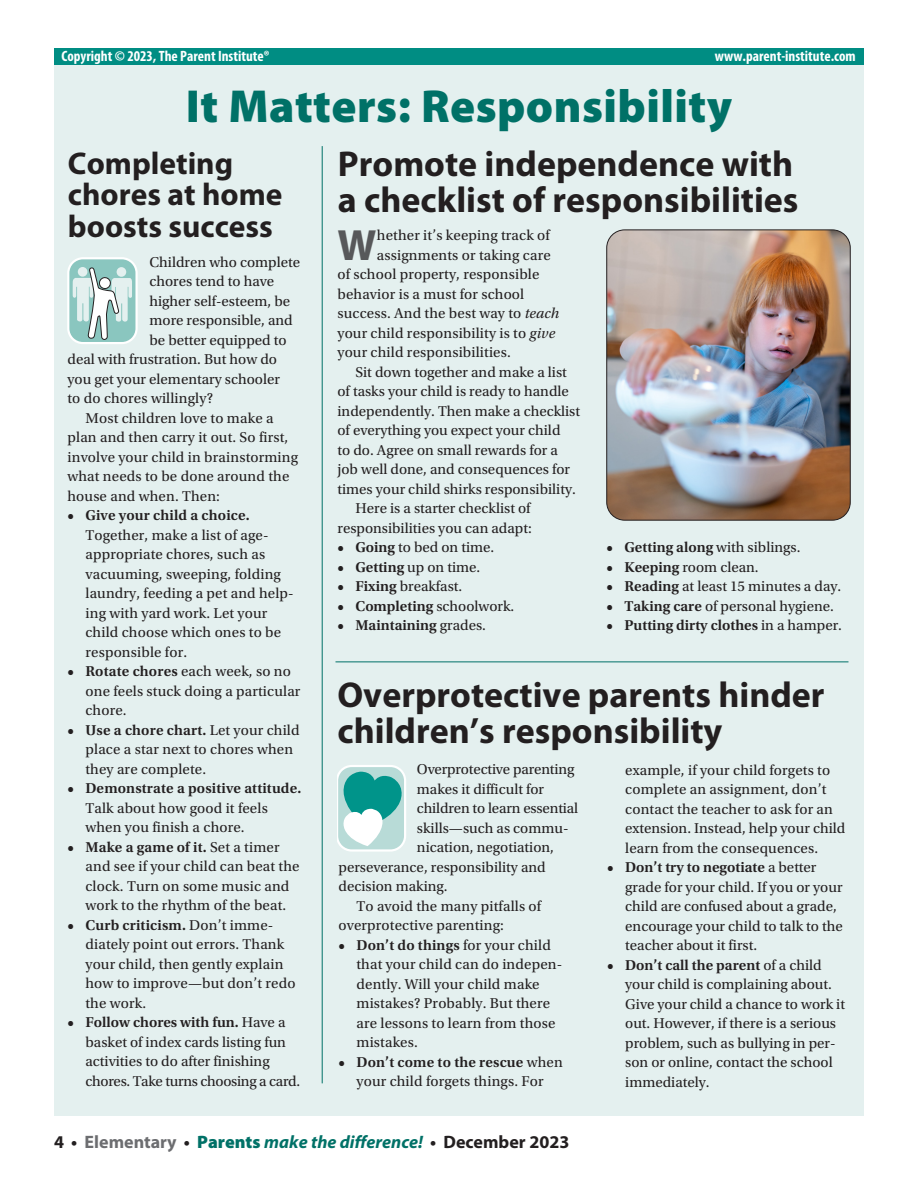
<style>
.page{position:relative;width:918px;height:1188px;background:#fff}
.page>*{position:absolute;margin:0;border:0;box-sizing:border-box;transform-origin:0 0}
.t1{font:900 46.5px "Myriad Pro";letter-spacing:.01em;color:#007167}
.t2{font:700 43.95px "Myriad Pro";color:#57585a}
.t3{font:700 36px/36px "Myriad Pro";color:#231f20}
.t4{font:700 31.5px/31.5px "Myriad Pro";color:#231f20}
.t5{font:italic 700 18px "Myriad Pro";color:#007167}
.t6{font:15px/19.5px "Utopia Std";letter-spacing:.01em;color:#231f20}
.t7{font:600 15px "Utopia Std";color:#231f20}
.t8{font:700 condensed 15px "Myriad Pro";color:#fff}
.t9{font:15px "Utopia Std";letter-spacing:-.01em;color:#231f20}
.s1{font-weight:600}
.s2{font-style:italic}
.s3{font-weight:400}
.s4{font-style:normal;color:#231f20}
.s5{font-style:normal;color:#6c6d70}
.s6{font-weight:900;font-style:normal}
</style>
<div class="page">
<div style="left:54px;top:53px;width:810px;height:1063px;background:#e4f0ef"></div>
<hr style="left:336px;top:662px;width:513px;height:1px;background:#007167">
<hr style="left:322px;top:146px;width:1px;height:937px;background:#007167">
<svg style="left:67px;top:257px;width:71px;height:87px"></svg>
<svg style="left:337px;top:765px;width:69px;height:87px"></svg>
<div style="left:54px;top:49px;width:810px;height:16px;background:#008d83"></div>
<img style="left:607px;top:230px;width:243px;height:289px">
<div style="left:606px;top:230px;width:245px;height:291px;border:1px solid #231f20;border-radius:18px"></div>
<p class="t8" style="left:62px;top:46px;width:210px">Copyright © 2023, The Parent Institute®</p>
<p class="t8" style="left:715px;top:46px;width:142px">www.parent-institute.com</p>
<h1 class="t1" style="left:186px;top:75px;width:548px">It Matters: Responsibility</h1>
<h3 class="t4" style="left:68px;top:146px;width:216px">Completing chores at home boosts success</h3>
<p class="t6" style="left:150px;top:253px;width:152px">Children who complete</p>
<p class="t6" style="left:150px;top:272px;width:126px">chores tend to have</p>
<p class="t6" style="left:150px;top:292px;width:142px">higher self-esteem, be</p>
<p class="t6" style="left:150px;top:311px;width:145px">more responsible, and</p>
<p class="t6" style="left:150px;top:331px;width:139px">be better equipped to</p>
<p class="t6" style="left:67px;top:350px;width:211px">deal with frustration. But how do</p>
<p class="t6" style="left:67px;top:370px;width:214px">you get your elementary schooler</p>
<p class="t6" style="left:67px;top:389px;width:147px">to do chores willingly?</p>
<p class="t6" style="left:86px;top:409px;width:190px">Most children love to make a</p>
<p class="t6" style="left:68px;top:428px;width:222px">plan and then carry it out. So first,</p>
<p class="t6" style="left:68px;top:448px;width:232px">involve your child in brainstorming</p>
<p class="t6" style="left:68px;top:467px;width:223px">what needs to be done around the</p>
<p class="t6" style="left:68px;top:487px;width:154px">house and when. Then:</p>
<p class="t7" style="left:68px;top:507px;width:184px">• Give your child a choice.</p>
<p class="t6" style="left:86px;top:526px;width:210px">Together, make a list of age&shy;appropriate chores, such as vacuuming, sweeping, folding laundry, feeding a pet and help&shy;ing with yard work. Let your child choose which ones to be responsible for.</p>
<p class="t6" style="left:86px;top:662px;width:217px;text-indent:-18px"><span class="s1">• Rotate chores</span> each week, so no one feels stuck doing a particular chore.</p>
<p class="t6" style="left:86px;top:721px;width:216px;text-indent:-18px"><span class="s1">• Use a chore chart.</span> Let your child place a star next to chores when they are complete.</p>
<p class="t7" style="left:68px;top:780px;width:235px">• Demonstrate a positive attitude.</p>
<p class="t6" style="left:86px;top:799px;width:184px">Talk about how good it feels when you finish a chore.</p>
<p class="t6" style="left:86px;top:838px;width:216px;text-indent:-18px"><span class="s1">• Make a game of it.</span> Set a timer and see if your child can beat the clock. Turn on some music and work to the rhythm of the beat.</p>
<p class="t6" style="left:86px;top:916px;width:212px;text-indent:-18px"><span class="s1">• Curb criticism.</span> Don’t imme&shy;diately point out errors. Thank your child, then gently explain how to improve—but don’t redo the work.</p>
<p class="t6" style="left:86px;top:1013px;width:216px;text-indent:-18px"><span class="s1">• Follow chores with fun.</span> Have a basket of index cards listing fun activities to do after finishing chores. Take turns choosing a card.</p>
<h3 class="t3" style="left:338px;top:144px;width:462px">Promote independence with a checklist of responsibilities</h3>
<h2 class="t2" style="left:338px;top:216px;width:41px">W</h2>
<p class="t6" style="left:377px;top:226px;width:174px">hether it’s keeping track of</p>
<p class="t6" style="left:377px;top:246px;width:175px">assignments or taking care</p>
<p class="t6" style="left:338px;top:265px;width:203px">of school property, responsible</p>
<p class="t6" style="left:338px;top:285px;width:188px">behavior is a must for school</p>
<p class="t6" style="left:338px;top:304px;width:223px">success. And the best way to <span class="s2">teach</span></p>
<p class="t6" style="left:338px;top:324px;width:219px">your child responsibility is to <span class="s2">give</span></p>
<p class="t6" style="left:338px;top:343px;width:175px">your child responsibilities.</p>
<p class="t6" style="left:356px;top:363px;width:213px">Sit down together and make a list</p>
<p class="t6" style="left:338px;top:382px;width:233px">of tasks your child is ready to handle</p>
<p class="t6" style="left:338px;top:402px;width:244px">independently. Then make a checklist</p>
<p class="t6" style="left:338px;top:421px;width:225px">of everything you expect your child</p>
<p class="t6" style="left:338px;top:441px;width:222px">to do. Agree on small rewards for a</p>
<p class="t6" style="left:338px;top:460px;width:234px">job well done, and consequences for</p>
<p class="t6" style="left:338px;top:480px;width:240px">times your child shirks responsibility.</p>
<p class="t6" style="left:356px;top:499px;width:177px">Here is a starter checklist of</p>
<p class="t6" style="left:338px;top:519px;width:196px">responsibilities you can adapt:</p>
<p class="t6" style="left:338px;top:538px;width:158px"><span class="s1">• Going</span> to bed on time.</p>
<p class="t6" style="left:338px;top:558px;width:144px"><span class="s1">• Getting</span> up on time.</p>
<p class="t6" style="left:338px;top:577px;width:126px"><span class="s1">• Fixing</span> breakfast.</p>
<p class="t7" style="left:338px;top:598px;width:178px">• Completing <span class="s3">schoolwork.</span></p>
<p class="t7" style="left:338px;top:617px;width:150px">• Maintaining <span class="s3">grades.</span></p>
<p class="t7" style="left:607px;top:539px;width:195px">• Getting along <span class="s3">with siblings.</span></p>
<p class="t6" style="left:607px;top:558px;width:154px"><span class="s1">• Keeping</span> room clean.</p>
<p class="t6" style="left:607px;top:577px;width:236px"><span class="s1">• Reading</span> at least 15 minutes a day.</p>
<p class="t6" style="left:607px;top:597px;width:229px"><span class="s1">• Taking care</span> of personal hygiene.</p>
<p class="t7" style="left:607px;top:617px;width:237px">• Putting dirty clothes <span class="s3">in a hamper.</span></p>
<h3 class="t3" style="left:338px;top:676px;width:489px">Overprotective parents hinder children’s responsibility</h3>
<p class="t6" style="left:625px;top:760px;width:222px">example, if your child forgets to complete an assignment, don’t contact the teacher to ask for an extension. Instead, help your child learn from the consequences.</p>
<p class="t6" style="left:625px;top:858px;width:219px;text-indent:-18px"><span class="s1">• Don’t try to negotiate</span> a better grade for your child. If you or your child are confused about a grade, encourage your child to talk to the teacher about it first.</p>
<p class="t6" style="left:625px;top:955px;width:221px;text-indent:-18px"><span class="s1">• Don’t call the parent</span> of a child your child is complaining about.<br>Give your child a chance to work it out. However, if there is a serious problem, such as bullying in per&shy;son or online, contact the school immediately.</p>
<p class="t9" style="left:417px;top:761px;width:159px">Overprotective parenting</p>
<p class="t6" style="left:417px;top:779px;width:129px">makes it difficult for</p>
<p class="t9" style="left:417px;top:800px;width:163px">children to learn essential</p>
<p class="t6" style="left:417px;top:818px;width:153px">skills—such as commu-</p>
<p class="t6" style="left:417px;top:838px;width:139px">nication, negotiation,</p>
<p class="t6" style="left:339px;top:857px;width:209px">perseverance, responsibility and</p>
<p class="t6" style="left:339px;top:877px;width:111px">decision making.</p>
<p class="t6" style="left:357px;top:896px;width:186px">To avoid the many pitfalls of</p>
<p class="t6" style="left:339px;top:916px;width:167px">overprotective parenting:</p>
<p class="t6" style="left:357px;top:935px;width:207px;text-indent:-18px"><span class="s1">• Don’t do things</span> for your child that your child can do indepen&shy;dently. Will your child make mistakes? Probably. But there are lessons to learn from those mistakes.</p>
<p class="t6" style="left:339px;top:1052px;width:226px;text-align:center"><span class="s1">• Don’t come to the rescue</span> when your child forgets things. For</p>
<p class="t5" style="left:54px;top:1130px;width:517px"><span class="s4">4 •</span> <span class="s5">Elementary</span> <span class="s4">•</span> <span class="s6">Parents</span> make the difference! <span class="s4">• December 2023</span></p>
</div>
